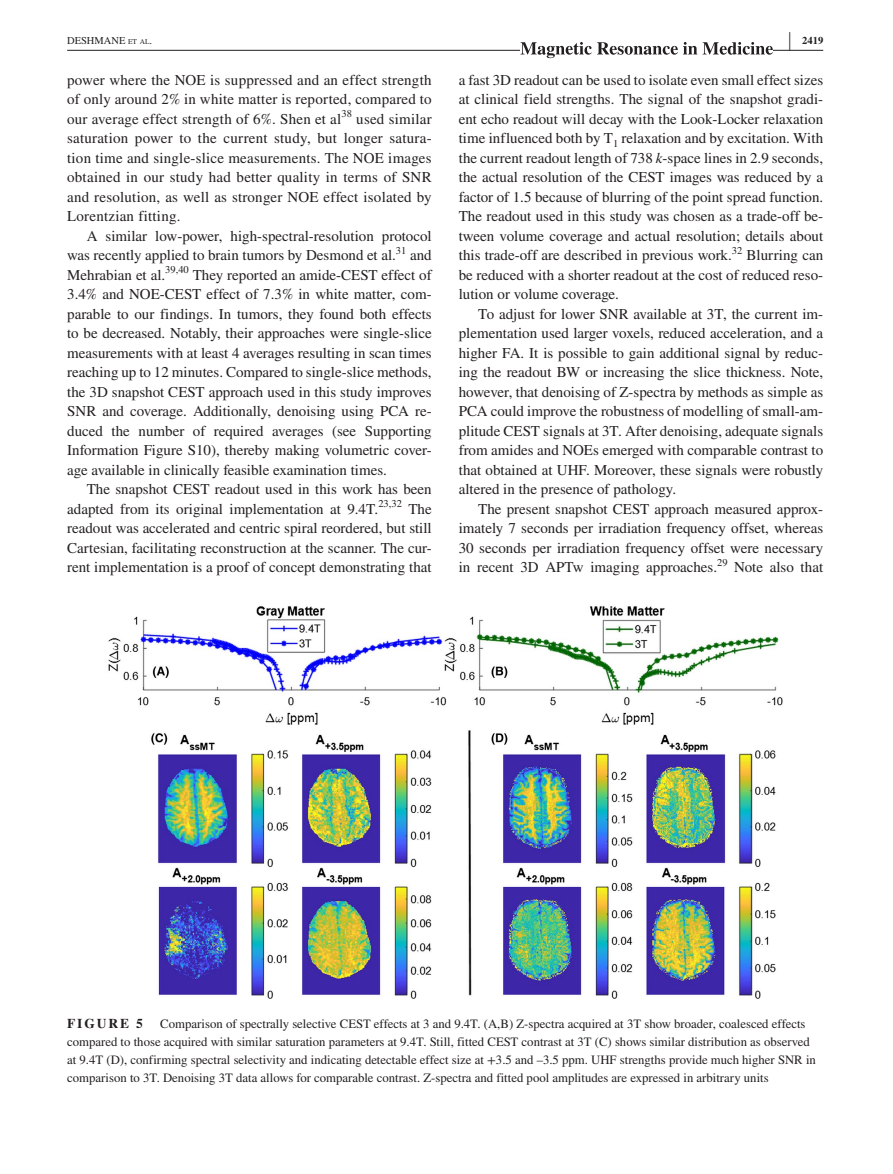
<style>
.page{position:relative;width:893px;height:1174px;background:#fff}
.page>*{position:absolute;margin:0;border:0;box-sizing:border-box;transform-origin:0 0}
.t1{font:700 25.95px "STIX";color:#231f20;scale:.36 1}
.t2{font:15px/19.5px "STIX";color:#231f20;text-align:justify}
.t3{font:700 13.5px "STIX";letter-spacing:.14em;color:#231f20}
.t4{font:12.75px/18px "STIX";color:#231f20}
.t5{font:10.5px "STIX";color:#231f20}
.t6{font:700 10.5px "STIX";color:#231f20}
.s1{font-size:7.35px}
.s2{font-style:inherit}
.s3{font-style:italic}
.s4{color:#fff}
</style>
<div class="page">
<hr style="left:67px;top:50px;width:756px;height:1px;background:#231f20">
<svg style="left:520px;top:42px;width:253px;height:16px"></svg>
<img style="left:108px;top:606px;width:675px;height:393px">
<h1 class="t1" style="left:789px;top:26px;width:7px">|</h1>
<p class="t5" style="left:67px;top:33px;width:86px">DESHMANE <span class="s1">et al</span><span class="s2">.</span></p>
<p class="t6" style="left:802px;top:34px;width:22px">2419</p>
<p class="t2" style="left:67px;top:71px;width:366px">power where the NOE is suppressed and an effect strength of only around 2% in white matter is reported, compared to our average effect strength of 6%. Shen et al</p>
<p class="t2" style="left:459px;top:71px;width:366px">a fast 3D readout can be used to isolate even small effect sizes at clinical field strengths. The signal of the snapshot gradi&shy;ent echo readout will decay with the Look‐Locker relaxation time influenced both by T<sub>1</sub> relaxation and by excitation. With the current readout length of 738 <span class="s3">k</span>‐space lines in 2.9 seconds, the actual resolution of the CEST images was reduced by a factor of 1.5 because of blurring of the point spread function.<br>The readout used in this study was chosen as a trade‐off be&shy;tween volume coverage and actual resolution; details about this trade‐off are described in previous work.</p>
<p class="t5" style="left:341px;top:106px;width:12px">38</p>
<p class="t2" style="left:67px;top:110px;width:366px;text-indent:289px">used similar saturation power to the current study, but longer satura&shy;tion time and single‐slice measurements. The NOE images obtained in our study had better quality in terms of SNR and resolution, as well as stronger NOE effect isolated by Lorentzian fitting.</p>
<p class="t2" style="left:67px;top:227px;width:366px;text-indent:19px">A similar low‐power, high‐spectral‐resolution protocol was recently applied to brain tumors by Desmond et al.</p>
<p class="t5" style="left:396px;top:243px;width:12px">31</p>
<p class="t2" style="left:410px;top:246px;width:23px">and</p>
<p class="t5" style="left:732px;top:243px;width:12px">32</p>
<p class="t2" style="left:459px;top:246px;width:366px;text-indent:288px">Blurring can be reduced with a shorter readout at the cost of reduced reso&shy;lution or volume coverage.</p>
<p class="t2" style="left:459px;top:305px;width:366px;text-indent:19px">To adjust for lower SNR available at 3T, the current im&shy;plementation used larger voxels, reduced acceleration, and a higher FA. It is possible to gain additional signal by reduc&shy;ing the readout BW or increasing the slice thickness. Note, however, that denoising of Z‐spectra by methods as simple as PCA could improve the robustness of modelling of small‐am&shy;plitude CEST signals at 3T. After denoising, adequate signals from amides and NOEs emerged with comparable contrast to that obtained at UHF. Moreover, these signals were robustly altered in the presence of pathology.</p>
<p class="t2" style="left:459px;top:500px;width:366px;text-indent:19px">The present snapshot CEST approach measured approx&shy;imately 7 seconds per irradiation frequency offset, whereas 30 seconds per irradiation frequency offset were necessary in recent 3D APTw imaging approaches.</p>
<p class="t2" style="left:67px;top:266px;width:100px">Mehrabian et al.</p>
<p class="t5" style="left:165px;top:262px;width:25px">39,40</p>
<p class="t2" style="left:67px;top:266px;width:366px;text-indent:126px">They reported an amide‐CEST effect of 3.4% and NOE‐CEST effect of 7.3% in white matter, com&shy;parable to our findings. In tumors, they found both effects to be decreased. Notably, their approaches were single‐slice measurements with at least 4 averages resulting in scan times reaching up to 12 minutes. Compared to single‐slice methods, the 3D snapshot CEST approach used in this study improves SNR and coverage. Additionally, denoising using PCA re&shy;duced the number of required averages (see Supporting Information Figure S10), thereby making volumetric cover&shy;age available in clinically feasible examination times.</p>
<p class="t2" style="left:67px;top:480px;width:366px;text-indent:20px">The snapshot CEST readout used in this work has been adapted from its original implementation at 9.4T.</p>
<p class="t5" style="left:378px;top:496px;width:25px">23,32</p>
<p class="t2" style="left:67px;top:500px;width:366px;text-indent:341px">The readout was accelerated and centric spiral reordered, but still Cartesian, facilitating reconstruction at the scanner. The cur&shy;rent implementation is a proof of concept demonstrating that</p>
<p class="t5" style="left:717px;top:555px;width:12px">29</p>
<p class="t2" style="left:734px;top:558px;width:90px">Note also that</p>
<p class="t3" style="left:67px;top:1015px;width:77px">FIGURE 5</p>
<p class="t4" style="left:67px;top:1015px;width:750px;text-indent:93px">Comparison of spectrally selective CEST effects at 3 and 9.4T. (A,B) Z‐spectra acquired at 3T show broader, coalesced effects compared to those acquired with similar saturation parameters at 9.4T. Still, fitted CEST contrast at 3T (C) shows similar distribution as observed at 9.4T (D), confirming spectral selectivity and indicating detectable effect size at +3.5 and –3.5 ppm. UHF strengths provide much higher SNR in comparison to 3T. Denoising 3T data allows for comparable contrast. Z‐spectra and fitted pool amplitudes are expressed in arbitrary units <span class="s4">[Colour</span></p>
</div>
